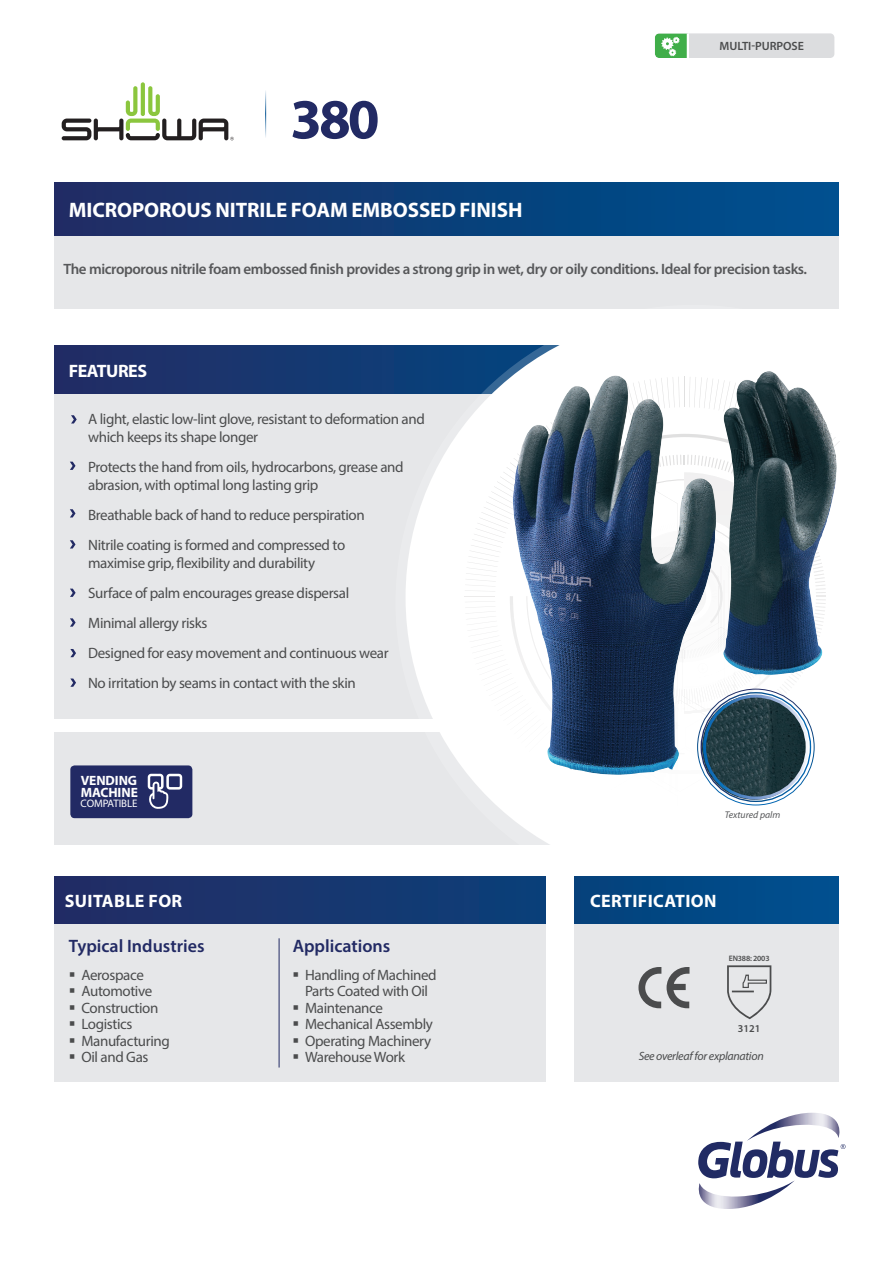
<style>
.page{position:relative;width:893px;height:1263px;background:#fff}
.page>*{position:absolute;margin:0;border:0;box-sizing:border-box;transform-origin:0 0}
.t1{font:700 57px "Myriad Pro";color:#222a64}
.Body_Copy{font:700 21px "Myriad Pro";letter-spacing:-.005em;color:#fff}
.Body_Copy-2{font:600 18px "Myriad Pro";color:#222a64}
.Body_Copy-3{font:700 18px "Myriad Pro";letter-spacing:.02em;color:#fff}
.Body_Copy-4{font:700 18px "Myriad Pro";letter-spacing:-.025em;color:#fff}
.Body_Copy-5{font:15px/18px "Myriad Pro";letter-spacing:-.025em;color:#4b4c4d}
.t2{font:600 15px "Myriad Pro";letter-spacing:-.025em;color:#57585a}
.t3{font:700 13.5px/12px "Myriad Pro";letter-spacing:-.005em;color:#fff}
.Body_Copy-6{font:italic 12px "Myriad Pro";letter-spacing:-.025em;color:#4b4c4d}
.t4{font:600 12px "Myriad Pro";letter-spacing:-.005em;color:#4b4c4d}
.t5{font:10.8px "Myriad Pro";letter-spacing:-.005em;color:#fff}
.t6{font:600 10.5px "Myriad Pro";color:#4b4c4d}
.t7{font:italic 9.75px "Myriad Pro";color:#57585a}
.t8{font:600 7.95px "Myriad Pro";letter-spacing:-.025em;color:#4b4c4d}
</style>
<div class="page">
<div style="left:54px;top:732px;width:580px;height:113px;background:#e6e7e9"></div>
<div style="left:54px;top:394px;width:579px;height:325px;background:#e6e7e9"></div>
<svg style="left:71px;top:415px;width:6px;height:8px"></svg>
<svg style="left:70px;top:462px;width:6px;height:8px"></svg>
<svg style="left:70px;top:509px;width:6px;height:8px"></svg>
<svg style="left:70px;top:540px;width:6px;height:8px"></svg>
<svg style="left:70px;top:589px;width:6px;height:8px"></svg>
<svg style="left:70px;top:618px;width:6px;height:9px"></svg>
<svg style="left:70px;top:649px;width:6px;height:8px"></svg>
<svg style="left:70px;top:678px;width:6px;height:9px"></svg>
<div style="left:54px;top:183px;width:785px;height:53px;background:linear-gradient(to right,#212c64,#005190)"></div>
<div style="left:54px;top:236px;width:785px;height:72px;background:#e6e7e9"></div>
<div style="left:54px;top:346px;width:586px;height:48px;background:#1b356d"></div>
<svg style="left:395px;top:308px;width:444px;height:593px;fill:#fff"></svg>
<div style="left:635px;top:669px;width:9px;height:177px;background:#fff"></div>
<div style="left:618px;top:593px;width:18px;height:253px;background:#fff"></div>
<hr style="left:675px;top:687px;width:3px;height:159px;background:#231f20">
<hr style="left:669px;top:637px;width:3px;height:209px;background:#231f20">
<div style="left:658px;top:649px;width:8px;height:197px;background:#fff"></div>
<div style="left:646px;top:642px;width:18px;height:204px;background:#fff"></div>
<svg style="left:465px;top:377px;width:375px;height:449px"></svg>
<hr style="left:734px;top:588px;width:1px;height:128px;background:#231f20;border-radius:50%">
<hr style="left:733px;top:593px;width:1px;height:159px;background:#231f20;border-radius:50%">
<div style="left:634px;top:703px;width:114px;height:114px;background:#fff;border-radius:50%"></div>
<img style="left:512px;top:375px;width:205px;height:401px">
<img style="left:722px;top:371px;width:115px;height:304px">
<svg style="left:698px;top:1113px;width:148px;height:96px"></svg>
<div style="left:574px;top:924px;width:265px;height:158px;background:#e6e7e9"></div>
<svg style="left:727px;top:965px;width:44px;height:54px"></svg>
<div style="left:574px;top:876px;width:265px;height:48px;background:#014986"></div>
<svg style="left:638px;top:967px;width:23px;height:41px"></svg>
<svg style="left:667px;top:967px;width:22px;height:41px"></svg>
<div style="left:54px;top:924px;width:491px;height:158px;background:#e6e7e9"></div>
<div style="left:54px;top:876px;width:491px;height:48px;background:linear-gradient(to right,#232c64,#0b3f79)"></div>
<hr style="left:279px;top:938px;width:1px;height:129px;background:#222a64">
<svg style="left:141px;top:82px;width:4px;height:34px"></svg>
<svg style="left:62px;top:86px;width:172px;height:54px"></svg>
<hr style="left:265px;top:88px;width:1px;height:50px;background:#005292">
<div style="left:653px;top:32px;width:183px;height:27px;background:#dcdddf;border-radius:6px"></div>
<div style="left:652px;top:30px;width:185px;height:31px;border:3px solid #fff;border-radius:6px"></div>
<svg style="left:655px;top:33px;width:35px;height:25px"></svg>
<img style="left:702px;top:695px;width:105px;height:105px;border-radius:52px">
<div style="left:703px;top:694px;width:106px;height:105px;border:3px solid #fff;border-radius:50%"></div>
<div style="left:70px;top:765px;width:122px;height:53px;background:#222a64;border-radius:4px"></div>
<svg style="left:148px;top:774px;width:34px;height:35px"></svg>
<p class="t1" style="left:290px;top:82px;width:91px">380</p>
<p class="Body_Copy" style="left:69px;top:196px;width:455px">MICROPOROUS NITRILE FOAM EMBOSSED FINISH</p>
<p class="t4" style="left:719px;top:39px;width:86px">MULTI-PURPOSE</p>
<p class="t2" style="left:63px;top:260px;width:745px">The microporous nitrile foam embossed finish provides a strong grip in wet, dry or oily conditions. Ideal for precision tasks.</p>
<p class="Body_Copy-4" style="left:69px;top:360px;width:80px">FEATURES</p>
<p class="Body_Copy-5" style="left:88px;top:409px;width:338px">A light, elastic low-lint glove, resistant to deformation and which keeps its shape longer</p>
<p class="Body_Copy-5" style="left:88px;top:457px;width:317px">Protects the hand from oils, hydrocarbons, grease and</p>
<p class="Body_Copy-5" style="left:88px;top:475px;width:232px">abrasion, with optimal long lasting grip</p>
<p class="Body_Copy-5" style="left:88px;top:505px;width:278px">Breathable back of hand to reduce perspiration</p>
<p class="Body_Copy-5" style="left:88px;top:535px;width:259px">Nitrile coating is formed and compressed to maximise grip, flexibility and durability</p>
<p class="Body_Copy-5" style="left:88px;top:583px;width:263px">Surface of palm encourages grease dispersal</p>
<p class="Body_Copy-5" style="left:88px;top:613px;width:121px">Minimal allergy risks</p>
<p class="Body_Copy-5" style="left:88px;top:643px;width:302px">Designed for easy movement and continuous wear</p>
<p class="Body_Copy-5" style="left:88px;top:673px;width:269px">No irritation by seams in contact with the skin</p>
<p class="t3" style="left:81px;top:773px;width:59px">VENDING<br>MACHINE</p>
<p class="t5" style="left:81px;top:797px;width:58px">COMPATIBLE</p>
<p class="Body_Copy-3" style="left:65px;top:889px;width:119px">SUITABLE FOR</p>
<p class="Body_Copy-2" style="left:69px;top:934px;width:137px">Typical Industries</p>
<p class="Body_Copy-5" style="left:81px;top:965px;width:64px">Aerospace</p>
<p class="Body_Copy-5" style="left:81px;top:982px;width:72px">Automotive</p>
<p class="Body_Copy-5" style="left:81px;top:998px;width:78px">Construction</p>
<p class="Body_Copy-5" style="left:81px;top:1015px;width:52px">Logistics</p>
<p class="Body_Copy-5" style="left:81px;top:1031px;width:90px">Manufacturing</p>
<p class="Body_Copy-5" style="left:81px;top:1048px;width:68px">Oil and Gas</p>
<p class="Body_Copy-2" style="left:293px;top:934px;width:99px">Applications</p>
<p class="Body_Copy-5" style="left:305px;top:966px;width:133px;line-height:16.5px">Handling of Machined<br>Parts Coated with Oil</p>
<p class="Body_Copy-5" style="left:305px;top:998px;width:79px">Maintenance</p>
<p class="Body_Copy-5" style="left:305px;top:1015px;width:129px">Mechanical Assembly</p>
<p class="Body_Copy-5" style="left:305px;top:1031px;width:128px">Operating Machinery</p>
<p class="Body_Copy-5" style="left:305px;top:1048px;width:102px">Warehouse Work</p>
<p class="t7" style="left:725px;top:809px;width:57px">Textured palm</p>
<p class="Body_Copy-3" style="left:590px;top:889px;width:128px">CERTIFICATION</p>
<p class="t8" style="left:729px;top:954px;width:42px">EN388: 2003</p>
<p class="t6" style="left:738px;top:1022px;width:24px">3121</p>
<p class="Body_Copy-6" style="left:639px;top:1048px;width:127px">See overleaf for explanation</p>
</div>
